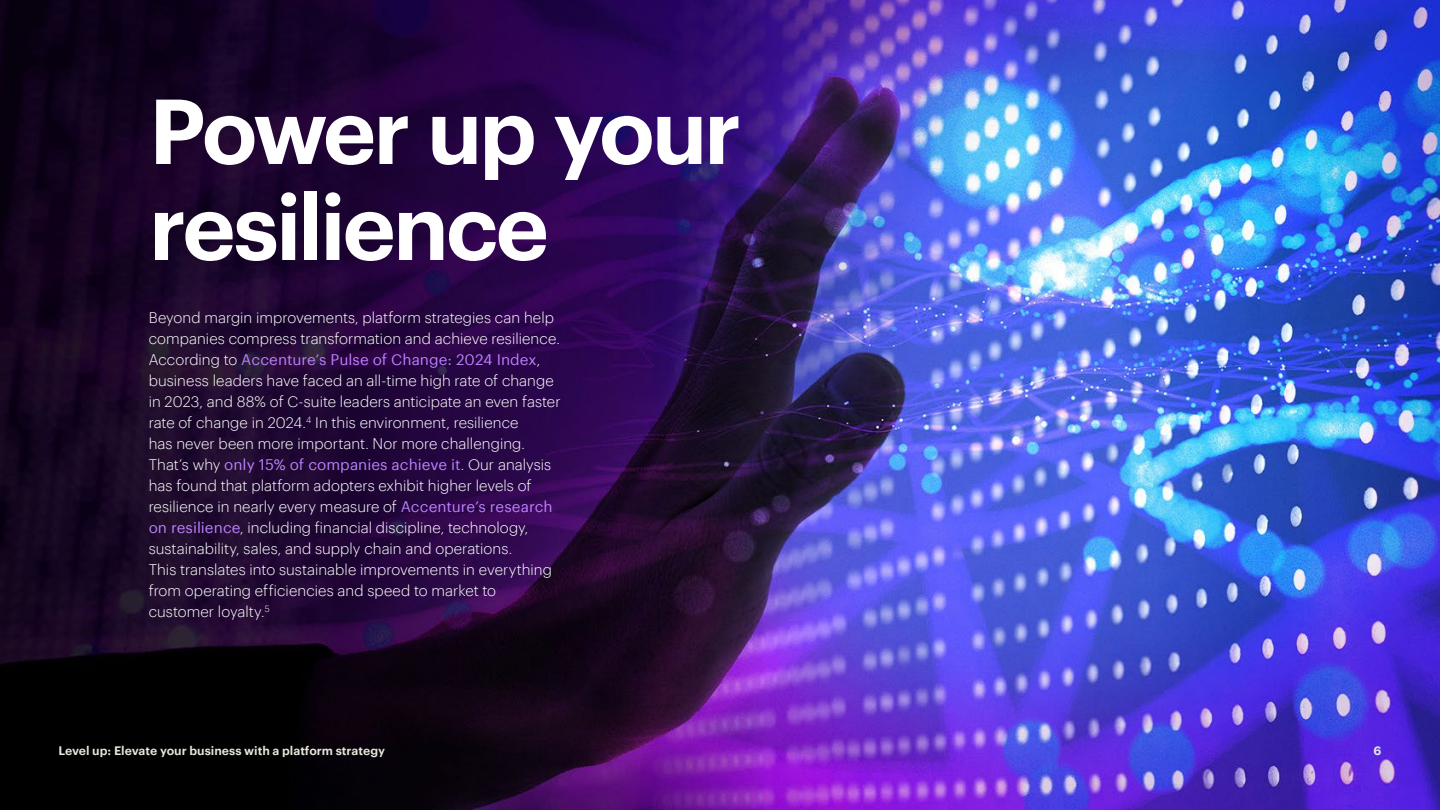
<style>
.page{position:relative;width:1440px;height:810px;background:#fff}
.page>*{position:absolute;margin:0;border:0;box-sizing:border-box;transform-origin:0 0}
.t1{font:600 90px/96px "Graphik";letter-spacing:-.045em;color:#fff}
.t2{font:300 15px/21px "Graphik";color:#fff}
.t3{font:600 12px "Graphik";color:#e6e6dc}
.t4{font:600 12px "Graphik";color:#e6e6e6}
.s1{font-weight:400;color:#be82ff}
</style>
<div class="page">
<img style="left:0;top:0;width:1440px;height:810px">
<h1 class="t1" style="left:149px;top:75px;width:595px">Power up your resilience</h1>
<p class="t2" style="left:149px;top:306px;width:413px">Beyond margin improvements, platform strategies can help companies compress transformation and achieve resilience.<br>According to <span class="s1">Accenture’s Pulse of Change: 2024 Index</span>, business leaders have faced an all-time high rate of change in 2023, and 88% of C-suite leaders anticipate an even faster rate of change in 2024.<sup>4</sup> In this environment, resilience<br>has never been more important. Nor more challenging.<br>That’s why <span class="s1">only 15% of companies achieve it</span>. Our analysis has found that platform adopters exhibit higher levels of resilience in nearly every measure of <span class="s1">Accenture’s research on resilience</span>, including financial discipline, technology, sustainability, sales, and supply chain and operations.<br>This translates into sustainable improvements in everything from operating efficiencies and speed to market to customer loyalty.<sup>5</sup></p>
<p class="t3" style="left:58px;top:742px;width:328px">Level up: Elevate your business with a platform strategy</p>
<p class="t4" style="left:1374px;top:742px;width:9px">6</p>
</div>
